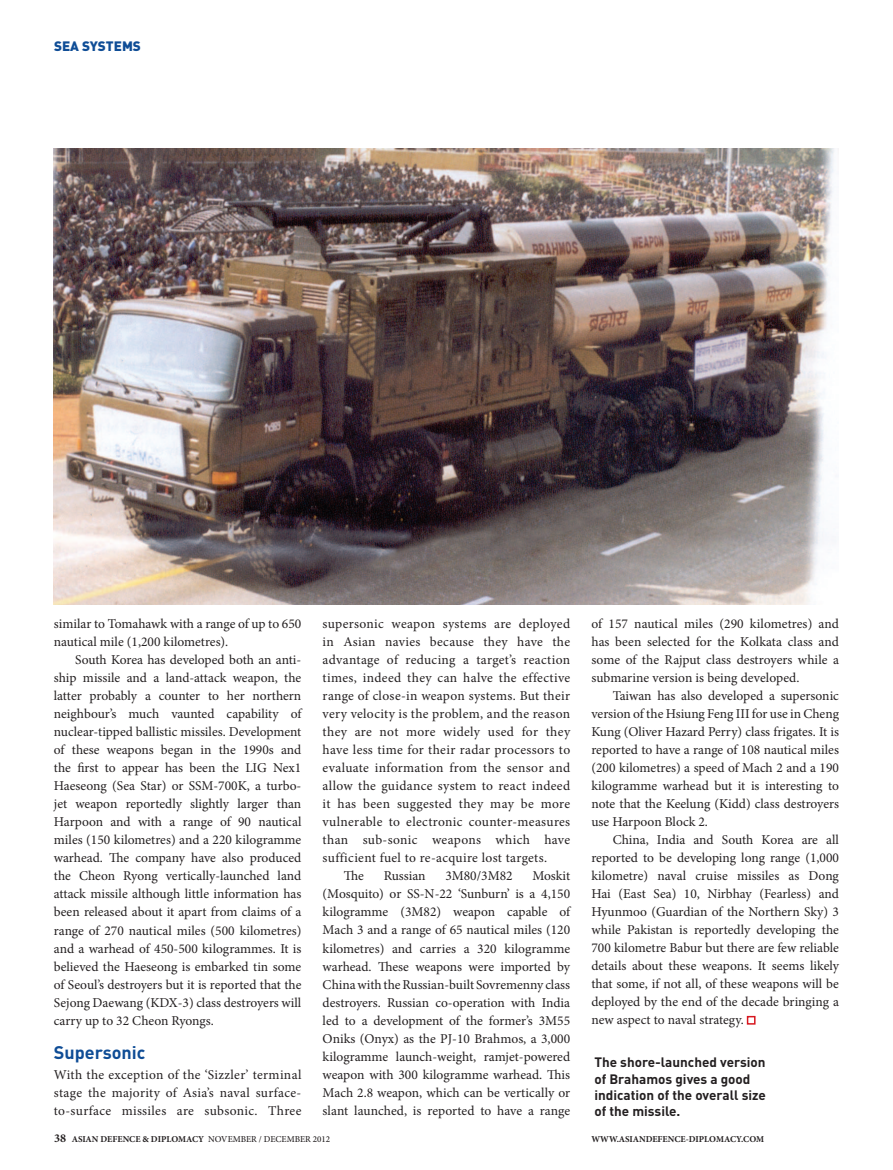
<style>
.page{position:relative;width:893px;height:1170px;background:#fff}
.page>*{position:absolute;margin:0;border:0;box-sizing:border-box;transform-origin:0 0}
.t1{font:700 18px "DIN Pro";color:#0f4d96}
.t2{font:13.5px/18px "Minion Pro";letter-spacing:.015em;color:#231f20;text-align:justify}
.t3{font:700 13.5px/16.2px "DIN Pro";color:#231f20}
.t4{font:900 13.5px "DIN Pro";color:#0f4d96}
.t5{font:13.5px "Minion Pro";letter-spacing:-.005em;color:#231f20}
.t6{font:700 9px "Minion Pro";color:#231f20}
.s1{font-size:12px}
.s2{font-weight:500}
</style>
<div class="page">
<div style="left:747px;top:1015px;width:8px;height:9px;border:2px solid #d7171f"></div>
<img style="left:54px;top:149px;width:781px;height:455px">
<p class="t4" style="left:54px;top:37px;width:88px">SEA SYSTEMS</p>
<p class="t2" style="left:54px;top:615px;width:249px">similar to Tomahawk with a range of up to 650 nautical mile (1,200 kilometres).</p>
<p class="t2" style="left:54px;top:651px;width:249px;text-indent:21px">South Korea has developed both an anti&shy;ship missile and a land-attack weapon, the latter probably a counter to her northern neighbour’s much vaunted capability of nuclear-tipped ballistic missiles. Development of these weapons began in the 1990s and the first to appear has been the LIG Nex1<br>Haeseong (Sea Star) or SSM-700K, a turbo&shy;jet weapon reportedly slightly larger than Harpoon and with a range of 90 nautical miles (150 kilometres) and a 220 kilogramme warhead. The company have also produced the Cheon Ryong vertically-launched land attack missile although little information has been released about it apart from claims of a range of 270 nautical miles (500 kilometres) and a warhead of 450-500 kilogrammes. It is believed the Haeseong is embarked tin some of Seoul’s destroyers but it is reported that the Sejong Daewang (KDX-3) class destroyers will carry up to 32 Cheon Ryongs.</p>
<h1 class="t1" style="left:54px;top:1040px;width:93px">Supersonic</h1>
<p class="t2" style="left:54px;top:1065px;width:249px">With the exception of the ‘Sizzler’ terminal stage the majority of Asia’s naval surface&shy;to-surface missiles are subsonic. Three</p>
<p class="t2" style="left:323px;top:615px;width:249px">supersonic weapon systems are deployed</p>
<p class="t2" style="left:323px;top:633px;width:249px">in Asian navies because they have the</p>
<p class="t2" style="left:323px;top:651px;width:249px">advantage of reducing a target’s reaction</p>
<p class="t2" style="left:323px;top:669px;width:249px">times, indeed they can halve the effective</p>
<p class="t2" style="left:323px;top:687px;width:249px">range of close-in weapon systems. But their</p>
<p class="t2" style="left:323px;top:705px;width:249px">very velocity is the problem, and the reason</p>
<p class="t2" style="left:323px;top:723px;width:249px">they are not more widely used for they</p>
<p class="t2" style="left:323px;top:741px;width:249px">have less time for their radar processors to</p>
<p class="t2" style="left:323px;top:759px;width:249px">evaluate information from the sensor and</p>
<p class="t2" style="left:323px;top:777px;width:249px">allow the guidance system to react indeed</p>
<p class="t2" style="left:323px;top:795px;width:249px">it has been suggested they may be more</p>
<p class="t2" style="left:323px;top:813px;width:249px">vulnerable to electronic counter-measures</p>
<p class="t2" style="left:323px;top:831px;width:249px">than sub-sonic weapons which have</p>
<p class="t2" style="left:323px;top:849px;width:226px">sufficient fuel to re-acquire lost targets.</p>
<p class="t2" style="left:344px;top:867px;width:22px">The</p>
<p class="t5" style="left:384px;top:867px;width:43px">Russian</p>
<p class="t2" style="left:445px;top:867px;width:69px">3M80/3M82</p>
<p class="t2" style="left:323px;top:867px;width:249px;text-indent:210px">Moskit (Mosquito) or SS-N-22 ‘Sunburn’ is a 4,150 kilogramme (3M82) weapon capable of Mach 3 and a range of 65 nautical miles (120 kilometres) and carries a 320 kilogramme warhead. These weapons were imported by China with the Russian-built Sovremenny class destroyers. Russian co-operation with India led to a development of the former’s 3M55<br>Oniks (Onyx) as the PJ-10 Brahmos, a 3,000 kilogramme launch-weight, ramjet-powered weapon with 300 kilogramme warhead. This Mach 2.8 weapon, which can be vertically or slant launched, is reported to have a range</p>
<p class="t2" style="left:591px;top:615px;width:249px">of 157 nautical miles (290 kilometres) and has been selected for the Kolkata class and some of the Rajput class destroyers while a submarine version is being developed.</p>
<p class="t2" style="left:591px;top:687px;width:249px;text-indent:21px">Taiwan has also developed a supersonic version of the Hsiung Feng III for use in Cheng Kung (Oliver Hazard Perry) class frigates. It is reported to have a range of 108 nautical miles (200 kilometres) a speed of Mach 2 and a 190 kilogramme warhead but it is interesting to note that the Keelung (Kidd) class destroyers use Harpoon Block 2.</p>
<p class="t2" style="left:591px;top:831px;width:249px;text-indent:21px">China, India and South Korea are all reported to be developing long range (1,000 kilometre) naval cruise missiles as Dong Hai (East Sea) 10, Nirbhay (Fearless) and Hyunmoo (Guardian of the Northern Sky) 3 while Pakistan is reportedly developing the 700 kilometre Babur but there are few reliable details about these weapons. It seems likely that some, if not all, of these weapons will be deployed by the end of the decade bringing a new aspect to naval strategy.</p>
<p class="t3" style="left:594px;top:1053px;width:173px">The shore-launched version of Brahamos gives a good indication of the overall size of the missile.</p>
<p class="t6" style="left:54px;top:1132px;width:278px"><span class="s1">38</span> ASIAN DEFENCE &amp; DIPLOMACY <span class="s2">NOVEMBER / DECEMBER 2012</span></p>
<p class="t6" style="left:591px;top:1132px;width:174px">WWW.ASIANDEFENCE-DIPLOMACY.COM</p>
</div>
